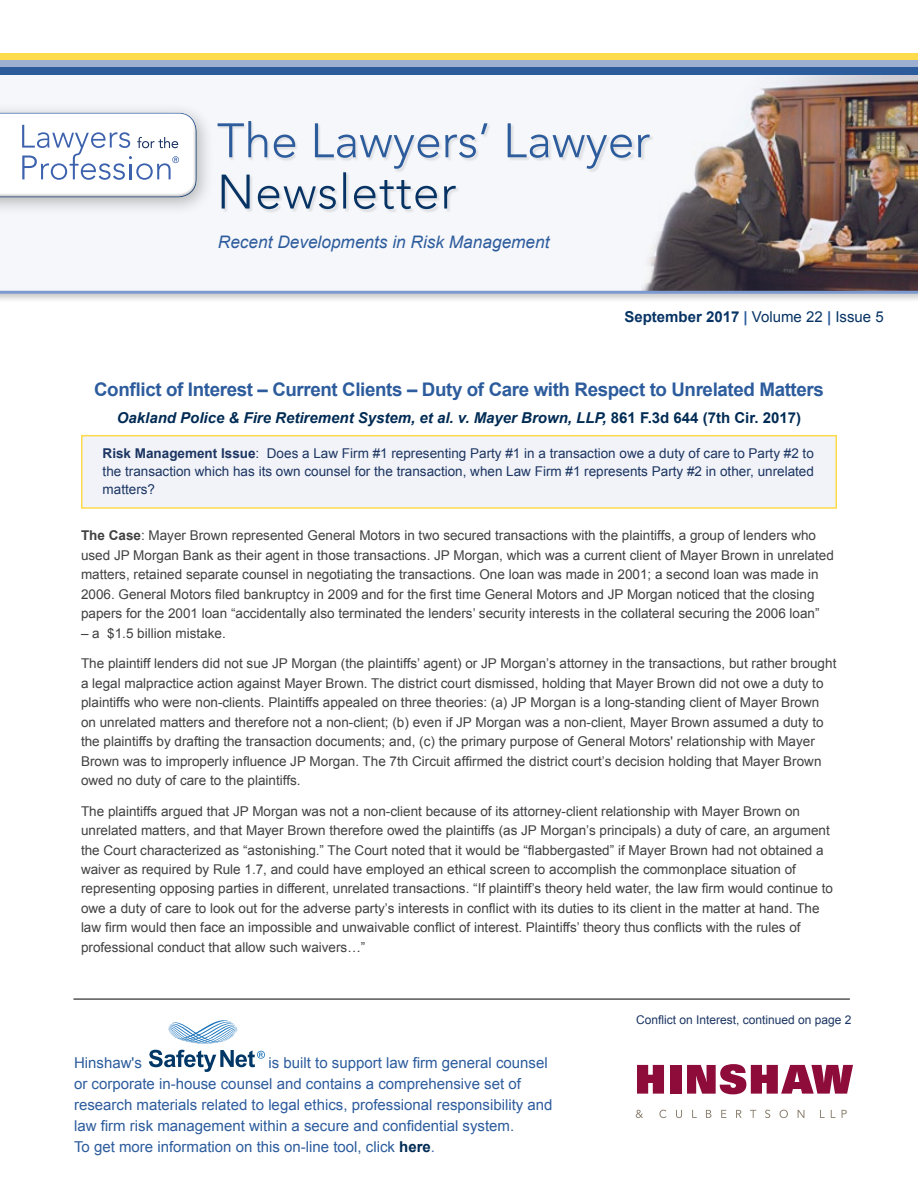
<style>
.page{position:relative;width:918px;height:1188px;background:#fff}
.page>*{position:absolute;margin:0;border:0;box-sizing:border-box;transform-origin:0 0}
.t1{font:700 18.75px "Arial";letter-spacing:-.02em;color:#2d5c9d}
.t2{font:italic 17.25px "Arial";color:#2d5c9d}
.t3{font:15px/21px "Arial";color:#2d5c9d}
.t4{font:italic 700 15px "Arial";color:#002b54}
.t5{font:15px "Arial";color:#073364}
.t6{font:13.5px/19.5px "Arial";color:#414042}
.t7{font:13.5px/18px "Arial";color:#1c3562;text-align:justify}
.t8{font:12px "Arial";color:#1c3562}
.s1{font-weight:700}
.s2{font-weight:700;color:#2d5c9d}
.s3{font-style:normal}
.s4{font-weight:700;color:#002b54}
.s5{color:#3c61ad}
</style>
<div class="page">
<div style="left:81px;top:435px;width:756px;height:74px;background:#f1f3f8;border:2px solid #fedb4d"></div>
<svg style="left:637px;top:1065px;width:27px;height:29px"></svg>
<div style="left:670px;top:1065px;width:11px;height:29px;background:#8e0c3a"></div>
<svg style="left:687px;top:1064px;width:166px;height:30px"></svg>
<svg style="left:636px;top:1110px;width:7px;height:8px"></svg>
<svg style="left:659px;top:1110px;width:8px;height:8px"></svg>
<svg style="left:676px;top:1110px;width:6px;height:8px"></svg>
<svg style="left:692px;top:1110px;width:5px;height:8px"></svg>
<svg style="left:706px;top:1110px;width:5px;height:8px"></svg>
<svg style="left:721px;top:1110px;width:5px;height:8px"></svg>
<svg style="left:736px;top:1110px;width:6px;height:8px"></svg>
<svg style="left:750px;top:1110px;width:6px;height:8px"></svg>
<svg style="left:765px;top:1110px;width:5px;height:8px"></svg>
<svg style="left:780px;top:1110px;width:8px;height:8px"></svg>
<svg style="left:798px;top:1110px;width:6px;height:8px"></svg>
<svg style="left:820px;top:1110px;width:5px;height:8px"></svg>
<svg style="left:842px;top:1110px;width:5px;height:8px"></svg>
<div style="left:0;top:69px;width:918px;height:234px;background:#000;opacity:.21"></div>
<svg style="left:0;top:75px;width:918px;height:220px"></svg>
<div style="left:222px;top:172px;width:238px;height:41px;background:#000;opacity:.1"></div>
<svg style="left:218px;top:121px;width:432px;height:88px"></svg>
<div style="left:0;top:102px;width:215px;height:115px;background:#000;opacity:.27"></div>
<div style="left:0;top:118px;width:197px;height:81px;background:#000;opacity:.21"></div>
<svg style="left:0;top:113px;width:197px;height:84px"></svg>
<div style="left:0;top:54px;width:918px;height:7px;background:#fedb4d"></div>
<div style="left:0;top:61px;width:918px;height:7px;background:#9db0d1"></div>
<div style="left:0;top:68px;width:918px;height:7px;background:#2d5c9d"></div>
<svg style="left:149px;top:1020px;width:116px;height:52px"></svg>
<hr style="left:73px;top:999px;width:777px;height:1px;background:#000">
<p class="t2" style="left:218px;top:231px;width:333px">Recent Developments in Risk Management</p>
<p class="t5" style="left:624px;top:307px;width:261px"><span class="s1">September 2017</span> <span class="s2">|</span> Volume 22 <span class="s2">|</span> Issue 5</p>
<h1 class="t1" style="left:94px;top:377px;width:731px">Conflict of Interest – Current Clients – Duty of Care with Respect to Unrelated Matters</h1>
<p class="t4" style="left:117px;top:407px;width:686px">Oakland Police &amp; Fire Retirement System, et al. v. Mayer Brown, LLP, <span class="s3">861 F.3d 644 (7th Cir. 2017)</span></p>
<p class="t7" style="left:103px;top:444px;width:713px"><span class="s1">Risk Management Issue</span>: Does a Law Firm #1 representing Party #1 in a transaction owe a duty of care to Party #2 to the transaction which has its own counsel for the transaction, when Law Firm #1 represents Party #2 in other, unrelated matters?</p>
<p class="t6" style="left:81px;top:526px;width:754px"><span class="s1">The Case</span>: Mayer Brown represented General Motors in two secured transactions with the plaintiffs, a group of lenders who used JP Morgan Bank as their agent in those transactions. JP Morgan, which was a current client of Mayer Brown in unrelated matters, retained separate counsel in negotiating the transactions. One loan was made in 2001; a second loan was made in 2006. General Motors filed bankruptcy in 2009 and for the first time General Motors and JP Morgan noticed that the closing papers for the 2001 loan “accidentally also terminated the lenders’ security interests in the collateral securing the 2006 loan”</p>
<p class="t6" style="left:81px;top:624px;width:146px">– a $1.5 billion mistake.</p>
<p class="t6" style="left:81px;top:654px;width:757px">The plaintiff lenders did not sue JP Morgan (the plaintiffs’ agent) or JP Morgan’s attorney in the transactions, but rather brought a legal malpractice action against Mayer Brown. The district court dismissed, holding that Mayer Brown did not owe a duty to plaintiffs who were non-clients. Plaintiffs appealed on three theories: (a) JP Morgan is a long-standing client of Mayer Brown on unrelated matters and therefore not a non-client; (b) even if JP Morgan was a non-client, Mayer Brown assumed a duty to the plaintiffs by drafting the transaction documents; and, (c) the primary purpose of General Motors' relationship with Mayer Brown was to improperly influence JP Morgan. The 7th Circuit affirmed the district court’s decision holding that Mayer Brown owed no duty of care to the plaintiffs.</p>
<p class="t6" style="left:81px;top:801px;width:754px">The plaintiffs argued that JP Morgan was not a non-client because of its attorney-client relationship with Mayer Brown on unrelated matters, and that Mayer Brown therefore owed the plaintiffs (as JP Morgan’s principals) a duty of care, an argument the Court characterized as “astonishing.” The Court noted that it would be “flabbergasted” if Mayer Brown had not obtained a waiver as required by Rule 1.7, and could have employed an ethical screen to accomplish the commonplace situation of representing opposing parties in different, unrelated transactions. “If plaintiff’s theory held water, the law firm would continue to owe a duty of care to look out for the adverse party’s interests in conflict with its duties to its client in the matter at hand. The law firm would then face an impossible and unwaivable conflict of interest. Plaintiffs’ theory thus conflicts with the rules of professional conduct that allow such waivers…”</p>
<p class="t3" style="left:74px;top:1053px;width:480px;text-indent:194px">is built to support law firm general counsel or corporate in-house counsel and contains a comprehensive set of research materials related to legal ethics, professional responsibility and law firm risk management within a secure and confidential system.<br>To get more information on this on-line tool, click <span class="s4">here</span><span class="s5">.</span></p>
<p class="t3" style="left:74px;top:1053px;width:69px">Hinshaw's</p>
<p class="t8" style="left:636px;top:1012px;width:217px">Conflict on Interest, continued on page 2</p>
</div>
